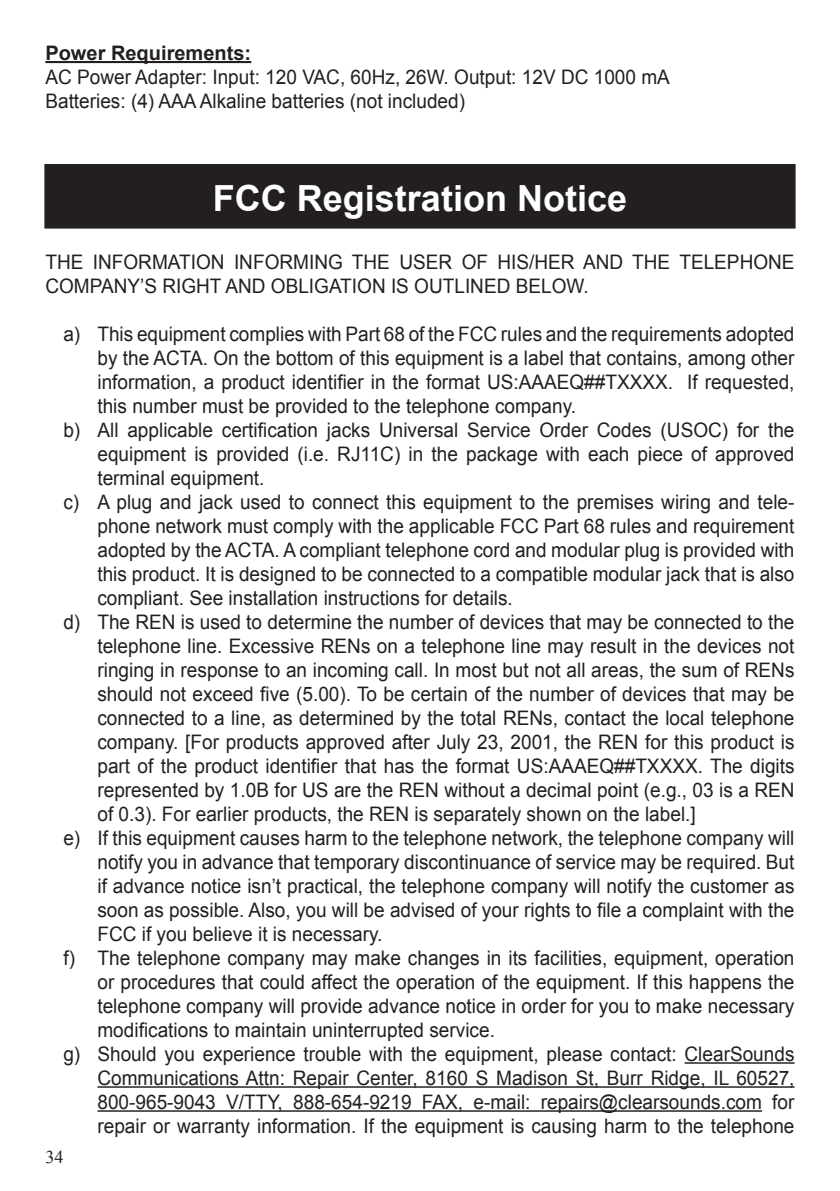
<style>
.page{position:relative;width:840px;height:1191px;background:#fff}
.page>*{position:absolute;margin:0;border:0;box-sizing:border-box;transform-origin:0 0}
.t1{font:700 36px "Arial";color:#fff}
.t2{font:20px/24px "Arial";color:#231f20;scale:.95 1}
.t3{font:700 20px "Arial";color:#231f20}
.t4{font:18px "Times New Roman";color:#231f20}
</style>
<div class="page">
<hr style="left:45px;top:61px;width:206px;height:2px;background:#231f20">
<hr style="left:684px;top:1062px;width:110px;height:1px;background:#231f20">
<hr style="left:97px;top:1086px;width:697px;height:1px;background:#231f20">
<hr style="left:97px;top:1110px;width:664px;height:1px;background:#231f20">
<div style="left:45px;top:165px;width:749px;height:62px;background:#231f20"></div>
<hr style="left:44px;top:164px;width:751px;height:2px;background:#231f20">
<hr style="left:44px;top:166px;width:2px;height:60px;background:#231f20">
<hr style="left:793px;top:166px;width:2px;height:60px;background:#231f20">
<hr style="left:44px;top:226px;width:751px;height:2px;background:#231f20">
<p class="t3" style="left:45px;top:42px;width:207px">Power Requirements:</p>
<p class="t2" style="left:45px;top:65px;width:658px">AC Power Adapter: Input: 120 VAC, 60Hz, 26W. Output: 12V DC 1000 mA<br>Batteries: (4) AAA Alkaline batteries (not included)</p>
<h1 class="t1" style="left:213px;top:179px;width:416px">FCC Registration Notice</h1>
<p class="t2" style="left:45px;top:250px;width:789px">THE INFORMATION INFORMING THE USER OF HIS/HER AND THE TELEPHONE<br>COMPANY’S RIGHT AND OBLIGATION IS OUTLINED BELOW.</p>
<p class="t2" style="left:63px;top:322px;width:770px">a) This equipment complies with Part 68 of the FCC rules and the requirements adopted</p>
<p class="t2" style="left:97px;top:346px;width:734px">by the ACTA. On the bottom of this equipment is a label that contains, among other</p>
<p class="t2" style="left:97px;top:370px;width:735px">information, a product identifier in the format US:AAAEQ##TXXXX. If requested,</p>
<p class="t2" style="left:97px;top:394px;width:505px">this number must be provided to the telephone company.</p>
<p class="t2" style="left:63px;top:418px;width:770px">b) All applicable certification jacks Universal Service Order Codes (USOC) for the</p>
<p class="t2" style="left:97px;top:442px;width:734px">equipment is provided (i.e. RJ11C) in the package with each piece of approved</p>
<p class="t2" style="left:97px;top:466px;width:177px">terminal equipment.</p>
<p class="t2" style="left:63px;top:490px;width:770px">c) A plug and jack used to connect this equipment to the premises wiring and tele-</p>
<p class="t2" style="left:97px;top:514px;width:734px">phone network must comply with the applicable FCC Part 68 rules and requirement</p>
<p class="t2" style="left:97px;top:538px;width:734px">adopted by the ACTA. A compliant telephone cord and modular plug is provided with</p>
<p class="t2" style="left:97px;top:562px;width:734px">this product. It is designed to be connected to a compatible modular jack that is also</p>
<p class="t2" style="left:97px;top:586px;width:438px">compliant. See installation instructions for details.</p>
<p class="t2" style="left:63px;top:610px;width:770px">d) The REN is used to determine the number of devices that may be connected to the</p>
<p class="t2" style="left:97px;top:634px;width:734px">telephone line. Excessive RENs on a telephone line may result in the devices not</p>
<p class="t2" style="left:97px;top:658px;width:734px">ringing in response to an incoming call. In most but not all areas, the sum of RENs</p>
<p class="t2" style="left:97px;top:682px;width:734px">should not exceed five (5.00). To be certain of the number of devices that may be</p>
<p class="t2" style="left:97px;top:706px;width:734px">connected to a line, as determined by the total RENs, contact the local telephone</p>
<p class="t2" style="left:97px;top:730px;width:734px">company. [For products approved after July 23, 2001, the REN for this product is</p>
<p class="t2" style="left:97px;top:754px;width:735px">part of the product identifier that has the format US:AAAEQ##TXXXX. The digits</p>
<p class="t2" style="left:97px;top:778px;width:734px">represented by 1.0B for US are the REN without a decimal point (e.g., 03 is a REN</p>
<p class="t2" style="left:97px;top:802px;width:631px">of 0.3). For earlier products, the REN is separately shown on the label.]</p>
<p class="t2" style="left:63px;top:826px;width:770px">e) If this equipment causes harm to the telephone network, the telephone company will</p>
<p class="t2" style="left:97px;top:850px;width:734px">notify you in advance that temporary discontinuance of service may be required. But</p>
<p class="t2" style="left:97px;top:874px;width:734px">if advance notice isn’t practical, the telephone company will notify the customer as</p>
<p class="t2" style="left:97px;top:898px;width:734px">soon as possible. Also, you will be advised of your rights to file a complaint with the</p>
<p class="t2" style="left:97px;top:922px;width:301px">FCC if you believe it is necessary.</p>
<p class="t2" style="left:63px;top:946px;width:770px">f) The telephone company may make changes in its facilities, equipment, operation</p>
<p class="t2" style="left:97px;top:970px;width:734px">or procedures that could affect the operation of the equipment. If this happens the</p>
<p class="t2" style="left:97px;top:994px;width:734px">telephone company will provide advance notice in order for you to make necessary</p>
<p class="t2" style="left:97px;top:1018px;width:419px">modifications to maintain uninterrupted service.</p>
<p class="t2" style="left:63px;top:1042px;width:770px">g) Should you experience trouble with the equipment, please contact: ClearSounds</p>
<p class="t2" style="left:97px;top:1066px;width:734px">Communications Attn: Repair Center, 8160 S Madison St, Burr Ridge, IL 60527,</p>
<p class="t2" style="left:97px;top:1090px;width:734px">800-965-9043 V/TTY, 888-654-9219 FAX, e-mail: repairs@clearsounds.com for</p>
<p class="t2" style="left:97px;top:1114px;width:734px">repair or warranty information. If the equipment is causing harm to the telephone</p>
<p class="t4" style="left:45px;top:1146px;width:19px">34</p>
</div>
